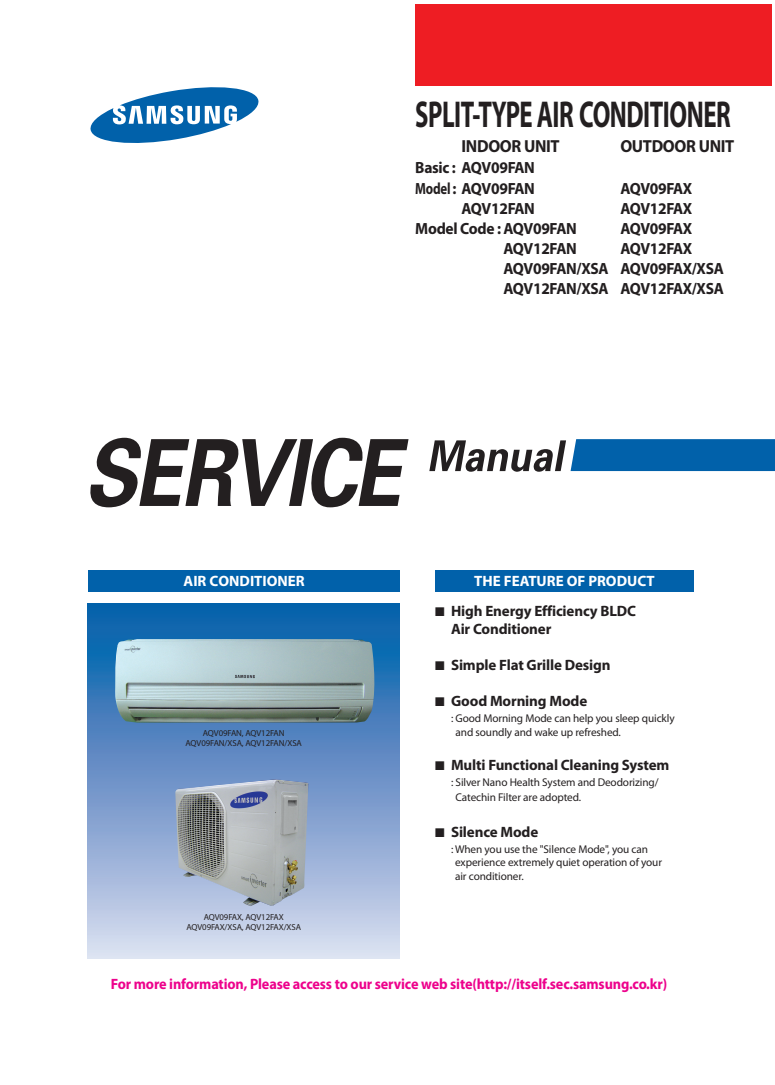
<style>
.page{position:relative;width:775px;height:1085px;background:#fff}
.page>*{position:absolute;margin:0;border:0;box-sizing:border-box;transform-origin:0 0}
.t1{font:700 37.5px "Myriad Pro";letter-spacing:-.02em;color:#231f20;scale:.66 1}
.t2{font:700 17.5px "Myriad Pro";letter-spacing:-.02em;color:#231f20;scale:.95 1}
.t3{font:700 16.25px "Myriad Pro";letter-spacing:-.02em;color:#231f20;scale:.95 1}
.t4{font:700 16.25px "Myriad Pro";letter-spacing:-.02em;color:#231f20;scale:.79 1}
.contents{font:700 15px/18px "Myriad Pro";letter-spacing:-.01em;color:#231f20}
.t5{font:700 15px "Myriad Pro";letter-spacing:-.01em;color:#ed028c;scale:.95 1}
.t6{font:700 15px "Myriad Pro";color:#fff}
.contents-2{font:11.25px/13.5px "Myriad Pro";letter-spacing:-.01em;color:#231f20}
.t7{font:8.75px "Myriad Pro";letter-spacing:-.01em;color:#231f20}
.s1{color:#fff}
</style>
<div class="page">
<div style="left:88px;top:603px;width:312px;height:355px;background:linear-gradient(to bottom,#0057a6,#ddd9ee)"></div>
<svg style="left:90px;top:437px;width:318px;height:70px"></svg>
<svg style="left:429px;top:439px;width:346px;height:32px"></svg>
<svg style="left:90px;top:87px;width:169px;height:56px"></svg>
<div style="left:415px;top:4px;width:357px;height:82px;background:#ee1d23"></div>
<div style="left:89px;top:570px;width:311px;height:21px;background:#0161aa"></div>
<div style="left:435px;top:570px;width:259px;height:21px;background:#0161aa"></div>
<img style="left:114px;top:639px;width:264px;height:83px">
<img style="left:175px;top:779px;width:133px;height:127px">
<p class="t1" style="left:415px;top:90px;width:479px">SPLIT-TYPE AIR CONDITIONER</p>
<p class="t2" style="left:461px;top:135px;width:105px">INDOOR UNIT</p>
<p class="t2" style="left:620px;top:135px;width:121px">OUTDOOR UNIT</p>
<p class="t3" style="left:415px;top:157px;width:127px">Basic : AQV09FAN</p>
<p class="t4" style="left:415px;top:178px;width:153px">Model : AQV09FAN</p>
<p class="t3" style="left:620px;top:178px;width:77px">AQV09FAX</p>
<p class="t3" style="left:461px;top:198px;width:79px">AQV12FAN</p>
<p class="t3" style="left:620px;top:198px;width:77px">AQV12FAX</p>
<p class="t3" style="left:415px;top:218px;width:172px">Model Code : AQV09FAN</p>
<p class="t3" style="left:620px;top:218px;width:77px">AQV09FAX</p>
<p class="t3" style="left:503px;top:238px;width:79px">AQV12FAN</p>
<p class="t3" style="left:620px;top:238px;width:77px">AQV12FAX</p>
<p class="t3" style="left:503px;top:258px;width:234px">AQV09FAN/XSA AQV09FAX/XSA</p>
<p class="t3" style="left:503px;top:278px;width:234px">AQV12FAN/XSA AQV12FAX/XSA</p>
<p class="t6" style="left:183px;top:571px;width:123px">AIR CONDITIONER</p>
<p class="t6" style="left:474px;top:571px;width:182px">THE FEATURE OF PRODUCT</p>
<p class="t7" style="left:203px;top:727px;width:83px">AQV09FAN, AQV12FAN</p>
<p class="t7" style="left:185px;top:737px;width:118px">AQV09FAN/XSA, AQV12FAN/XSA</p>
<p class="t7" style="left:204px;top:911px;width:82px">AQV09FAX, AQV12FAX</p>
<p class="t7" style="left:186px;top:921px;width:116px">AQV09FAX/XSA, AQV12FAX/XSA</p>
<p class="contents" style="left:451px;top:601px;width:186px;text-indent:-16px">■ High Energy Efficiency BLDC<br>Air Conditioner</p>
<p class="contents" style="left:435px;top:655px;width:177px">■ Simple Flat Grille Design</p>
<p class="contents" style="left:435px;top:691px;width:154px">■ Good Morning Mode</p>
<p class="contents-2" style="left:455px;top:711px;width:221px;text-indent:-20px"><span class="s1">■</span> : Good Morning Mode can help you sleep quickly and soundly and wake up refreshed.</p>
<p class="contents" style="left:435px;top:755px;width:236px">■ Multi Functional Cleaning System</p>
<p class="contents-2" style="left:455px;top:775px;width:204px;line-height:15px;text-indent:-20px"><span class="s1">■</span> : Silver Nano Health System and Deodorizing/<br>Catechin Filter are adopted.</p>
<p class="contents" style="left:435px;top:821px;width:105px">■ Silence Mode</p>
<p class="contents-2" style="left:455px;top:842px;width:208px;text-indent:-20px"><span class="s1">■</span> : When you use the "Silence Mode", you can experience extremely quiet operation of your air conditioner.</p>
<p class="t5" style="left:111px;top:973px;width:587px">For more information, Please access to our service web site(http://itself.sec.samsung.co.kr)</p>
</div>
